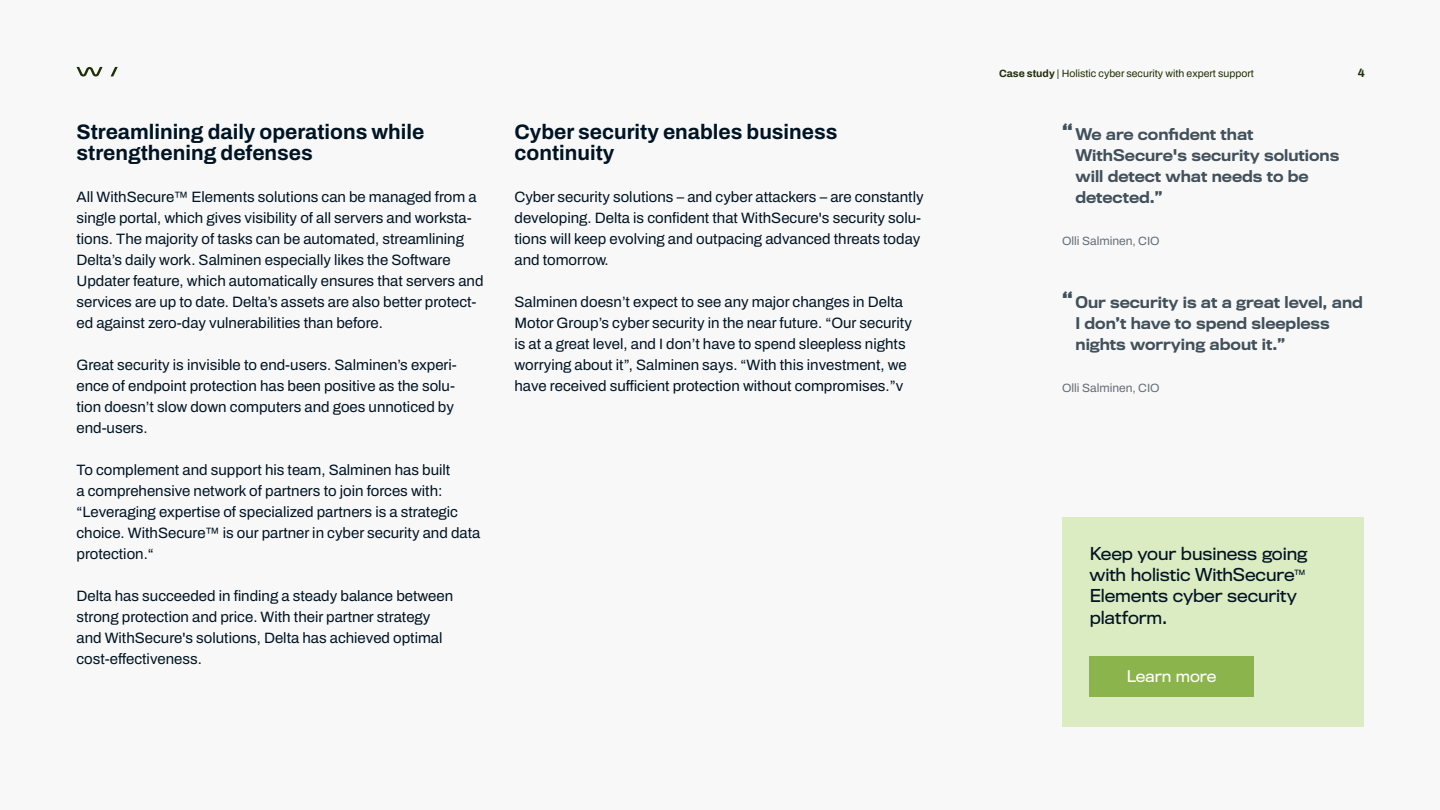
<style>
.page{position:relative;width:1440px;height:810px;background:#f8f8f8}
.page>*{position:absolute;margin:0;border:0;box-sizing:border-box;transform-origin:0 0}
.t1{font:700 21px/21px "Archivo";color:#001423}
.t2{font:16.5px/21.5px "Titling Gothic FB Normal";letter-spacing:-.005em;color:#001423}
.t3{font:15px/21px "Archivo";color:#001423}
.t4{font:500 15px/21px "Titling Gothic FB Normal";color:#41505a}
.t5{font:15px "Titling Gothic FB Normal";color:#fff}
.t6{font:12px "Archivo";color:#646e78}
.t7{font:700 12px "Archivo";color:#1f2f06}
.t8{font:10.5px "Archivo";color:#1f2f06}
.t9{font:6.75px "Titling Gothic FB Normal";color:#001423}
.s1{font-weight:700}
.s2{font-size:21px}
</style>
<div class="page">
<svg style="left:76px;top:67px;width:27px;height:10px"></svg>
<svg style="left:111px;top:67px;width:7px;height:9px"></svg>
<div style="left:1062px;top:518px;width:302px;height:210px;background:#dbebc2"></div>
<div style="left:1089px;top:656px;width:165px;height:41px;background:#8cb44c"></div>
<h1 class="t1" style="left:76px;top:122px;width:349px">Streamlining daily operations while strengthening defenses</h1>
<p class="t3" style="left:76px;top:187px;width:409px">All WithSecure™ Elements solutions can be managed from a single portal, which gives visibility of all servers and worksta&shy;tions. The majority of tasks can be automated, streamlining Delta’s daily work. Salminen especially likes the Software Updater feature, which automatically ensures that servers and services are up to date. Delta’s assets are also better protect&shy;ed against zero-day vulnerabilities than before.</p>
<p class="t3" style="left:76px;top:355px;width:382px">Great security is invisible to end-users. Salminen’s experi&shy;ence of endpoint protection has been positive as the solu&shy;tion doesn’t slow down computers and goes unnoticed by end-users.</p>
<p class="t3" style="left:76px;top:460px;width:405px">To complement and support his team, Salminen has built<br>a comprehensive network of partners to join forces with: “Leveraging expertise of specialized partners is a strategic choice. WithSecure™ is our partner in cyber security and data protection.“</p>
<p class="t3" style="left:76px;top:586px;width:378px">Delta has succeeded in finding a steady balance between strong protection and price. With their partner strategy and WithSecure's solutions, Delta has achieved optimal cost-effectiveness.</p>
<p class="t8" style="left:999px;top:65px;width:256px"><span class="s1">Case study</span> | Holistic cyber security with expert support</p>
<p class="t7" style="left:1358px;top:63px;width:9px">4</p>
<p class="t4" style="left:1076px;top:124px;width:265px;text-indent:-14px"><span class="s2">“</span> We are confident that<br>WithSecure's security solutions will detect what needs to be detected.”</p>
<p class="t6" style="left:1062px;top:231px;width:99px">Olli Salminen, CIO</p>
<h1 class="t1" style="left:514px;top:122px;width:325px">Cyber security enables business continuity</h1>
<p class="t3" style="left:514px;top:187px;width:411px">Cyber security solutions – and cyber attackers – are constantly developing. Delta is confident that WithSecure's security solu&shy;tions will keep evolving and outpacing advanced threats today and tomorrow.</p>
<p class="t3" style="left:514px;top:292px;width:399px">Salminen doesn’t expect to see any major changes in Delta Motor Group’s cyber security in the near future. “Our security is at a great level, and I don’t have to spend sleepless nights worrying about it”, Salminen says. “With this investment, we have received sufficient protection without compromises.”v</p>
<p class="t4" style="left:1076px;top:292px;width:289px;text-indent:-14px"><span class="s2">“</span> Our security is at a great level, and<br>I don’t have to spend sleepless nights worrying about it.”</p>
<p class="t6" style="left:1062px;top:378px;width:99px">Olli Salminen, CIO</p>
<p class="t2" style="left:1090px;top:543px;width:219px">Keep your business going with holistic WithSecure</p>
<p class="t9" style="left:1295px;top:569px;width:12px">tm</p>
<p class="t2" style="left:1090px;top:586px;width:209px">Elements cyber security platform.</p>
<p class="t5" style="left:1127px;top:668px;width:91px">Learn more</p>
</div>
